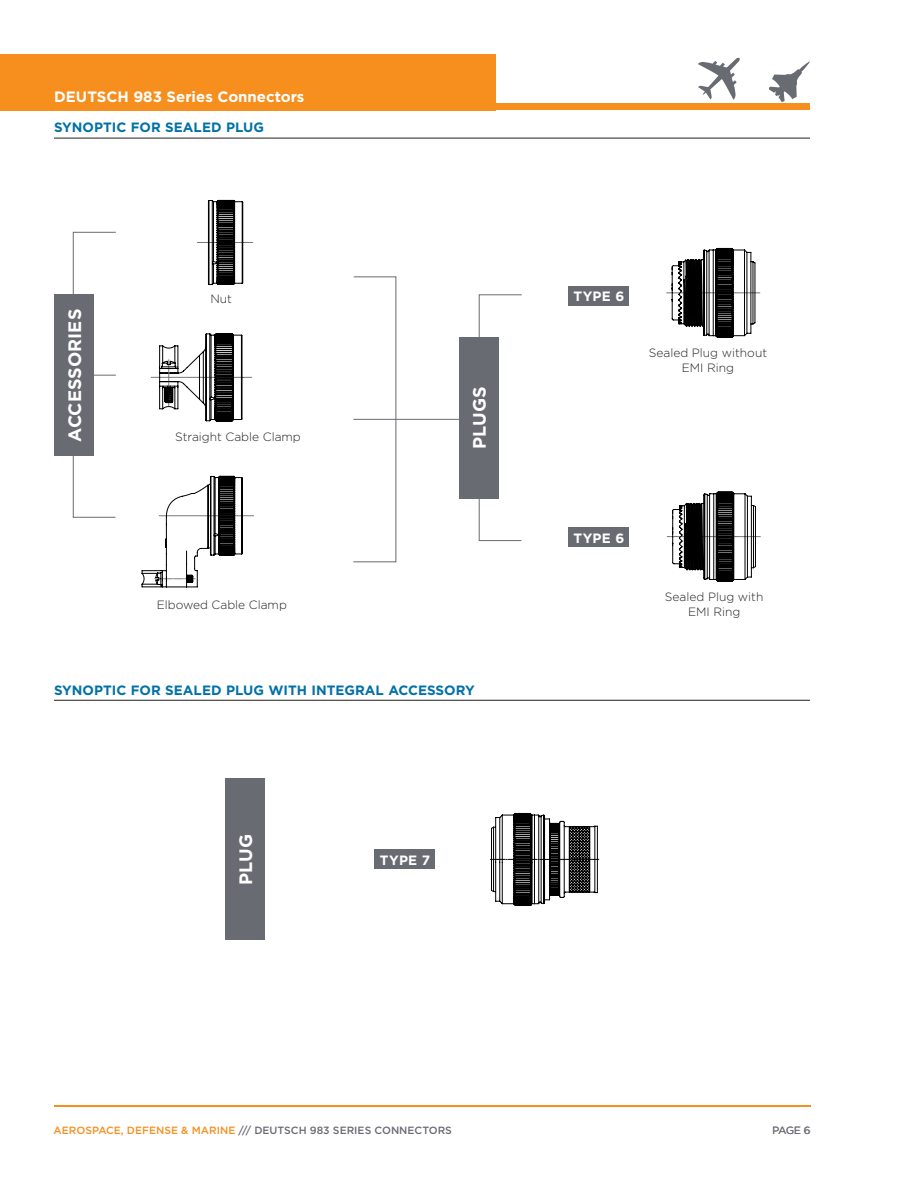
<style>
.page{position:relative;width:918px;height:1188px;background:#fff}
.page>*{position:absolute;margin:0;border:0;box-sizing:border-box;transform-origin:0 0}
.t1{font:700 18px "Gotham";letter-spacing:.005em;color:#fff}
.t2{font:700 15px "Gotham";color:#fff}
.t3{font:700 13.5px "Gotham";color:#0071a7}
.t4{font:700 13.5px "Gotham";letter-spacing:.02em;color:#fff}
.t5{font:300 12px/14.4px "Gotham";color:#231f20;text-align:center}
.t6{font:500 10.5px "Gotham";color:#696b73}
.t7{font:10.5px "Gotham";color:#696b73}
.s1{color:#f68f1e}
</style>
<div class="page">
<hr style="left:54px;top:1105px;width:757px;height:1px;background:#f68f1e">
<div style="left:0;top:54px;width:495px;height:56px;background:#f68f1e"></div>
<div style="left:0;top:104px;width:810px;height:6px;background:#f68f1e"></div>
<svg style="left:769px;top:61px;width:41px;height:41px"></svg>
<svg style="left:698px;top:57px;width:42px;height:43px"></svg>
<div style="left:569px;top:286px;width:60px;height:20px;background:#696b73"></div>
<div style="left:569px;top:528px;width:60px;height:19px;background:#696b73"></div>
<div style="left:479px;top:294px;width:43px;height:247px;border:1px solid #696b73"></div>
<div style="left:73px;top:232px;width:43px;height:286px;border:1px solid #696b73"></div>
<div style="left:459px;top:337px;width:40px;height:161px;background:#696b73"></div>
<hr style="left:73px;top:375px;width:43px;height:1px;background:#696b73">
<div style="left:54px;top:295px;width:40px;height:161px;background:#696b73"></div>
<hr style="left:54px;top:138px;width:756px;height:1px;background:#231f20">
<div style="left:353px;top:276px;width:43px;height:286px;border:1px solid #696b73"></div>
<hr style="left:353px;top:419px;width:113px;height:1px;background:#696b73">
<svg style="left:197px;top:200px;width:56px;height:85px"></svg>
<svg style="left:151px;top:334px;width:101px;height:87px"></svg>
<svg style="left:142px;top:476px;width:112px;height:111px"></svg>
<svg style="left:667px;top:248px;width:93px;height:89px"></svg>
<svg style="left:667px;top:492px;width:93px;height:89px"></svg>
<hr style="left:54px;top:700px;width:756px;height:1px;background:#231f20">
<svg style="left:490px;top:813px;width:109px;height:92px"></svg>
<div style="left:375px;top:850px;width:60px;height:19px;background:#696b73"></div>
<div style="left:225px;top:779px;width:40px;height:161px;background:#696b73"></div>
<p class="t2" style="left:54px;top:87px;width:252px">DEUTSCH 983 Series Connectors</p>
<p class="t3" style="left:54px;top:119px;width:211px">SYNOPTIC FOR SEALED PLUG</p>
<h1 class="t1" style="left:63px;top:442px;width:135px;rotate:-90deg">ACCESSORIES</h1>
<p class="t5" style="left:210px;top:291px;width:23px">Nut</p>
<p class="t5" style="left:175px;top:429px;width:127px">Straight Cable Clamp</p>
<h1 class="t1" style="left:468px;top:449px;width:64px;rotate:-90deg">PLUGS</h1>
<p class="t4" style="left:573px;top:288px;width:52px">TYPE 6</p>
<p class="t5" style="left:649px;top:345px;width:120px">Sealed Plug without<br>EMI Ring</p>
<p class="t4" style="left:573px;top:529px;width:52px">TYPE 6</p>
<p class="t5" style="left:157px;top:597px;width:132px">Elbowed Cable Clamp</p>
<p class="t5" style="left:665px;top:590px;width:100px">Sealed Plug with<br>EMI Ring</p>
<p class="t3" style="left:54px;top:681px;width:422px">SYNOPTIC FOR SEALED PLUG WITH INTEGRAL ACCESSORY</p>
<h1 class="t1" style="left:234px;top:885px;width:52px;rotate:-90deg">PLUG</h1>
<p class="t4" style="left:380px;top:851px;width:52px">TYPE 7</p>
<p class="t6" style="left:54px;top:1123px;width:400px"><span class="s1">AEROSPACE, DEFENSE &amp; MARINE</span> /// DEUTSCH 983 SERIES CONNECTORS</p>
<p class="t7" style="left:772px;top:1124px;width:40px">PAGE 6</p>
</div>
